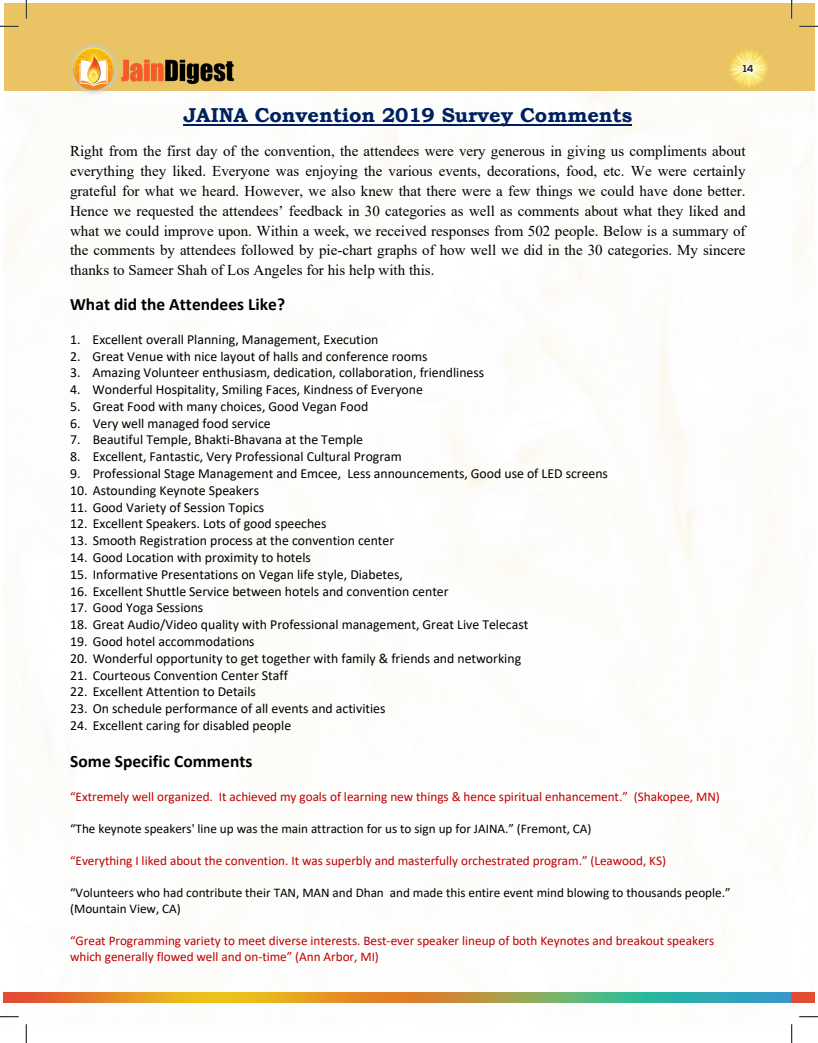
<style>
.page{position:relative;width:818px;height:1043px;background:#fff}
.page>*{position:absolute;margin:0;border:0;box-sizing:border-box;transform-origin:0 0}
.t1{font:700 20.12px "Bookman Old Style";letter-spacing:-.005em;color:#002060}
.t2{font:700 17.38px "Calibri";color:#000}
.t3{font:15px/19.8px "Times New Roman";color:#000;text-align:justify}
.t4{font:13.75px "Calibri";color:#000}
.t5{font:13.25px/16.2px "Calibri";letter-spacing:-.005em;color:#c00000}
.t6{font:13.25px/15.9px "Calibri";letter-spacing:-.005em;color:#000}
.t7{font:700 10px "Nexa";color:#231f20}
</style>
<div class="page">
<img style="left:791px;top:146px;width:23px;height:891px">
<img style="left:4px;top:91px;width:787px;height:927px">
<div style="left:4px;top:4px;width:787px;height:87px;background:#e9c364"></div>
<div style="left:791px;top:4px;width:23px;height:87px;background:#e9c364"></div>
<img style="left:729px;top:50px;width:39px;height:37px">
<img style="left:4px;top:992px;width:810px;height:10px">
<img style="left:71px;top:43px;width:173px;height:54px">
<hr style="left:183px;top:124px;width:449px;height:1px;background:#002060">
<svg style="left:0;top:25px;width:19px;height:2px"></svg>
<svg style="left:799px;top:25px;width:19px;height:2px"></svg>
<svg style="left:0;top:1015px;width:19px;height:2px"></svg>
<svg style="left:799px;top:1015px;width:19px;height:2px"></svg>
<svg style="left:25px;top:0;width:2px;height:19px"></svg>
<svg style="left:25px;top:1024px;width:2px;height:18px"></svg>
<svg style="left:790px;top:0;width:2px;height:19px"></svg>
<svg style="left:791px;top:1024px;width:1px;height:18px"></svg>
<p class="t7" style="left:743px;top:63px;width:12px">14</p>
<p class="t1" style="left:183px;top:100px;width:450px">JAINA Convention 2019 Survey Comments</p>
<p class="t3" style="left:70px;top:141px;width:677px">Right from the first day of the convention, the attendees were very generous in giving us compliments about everything they liked. Everyone was enjoying the various events, decorations, food, etc. We were certainly grateful for what we heard. However, we also knew that there were a few things we could have done better.<br>Hence we requested the attendees’ feedback in 30 categories as well as comments about what they liked and what we could improve upon. Within a week, we received responses from 502 people. Below is a summary of the comments by attendees followed by pie-chart graphs of how well we did in the 30 categories. My sincere thanks to Sameer Shah of Los Angeles for his help with this.</p>
<p class="t2" style="left:70px;top:292px;width:216px">What did the Attendees Like?</p>
<p class="t4" style="left:70px;top:330px;width:310px">1. Excellent overall Planning, Management, Execution</p>
<p class="t4" style="left:70px;top:346px;width:359px">2. Great Venue with nice layout of halls and conference rooms</p>
<p class="t4" style="left:70px;top:363px;width:415px">3. Amazing Volunteer enthusiasm, dedication, collaboration, friendliness</p>
<p class="t4" style="left:70px;top:380px;width:354px">4. Wonderful Hospitality, Smiling Faces, Kindness of Everyone</p>
<p class="t4" style="left:70px;top:396px;width:299px">5. Great Food with many choices, Good Vegan Food</p>
<p class="t4" style="left:70px;top:413px;width:202px">6. Very well managed food service</p>
<p class="t4" style="left:70px;top:430px;width:294px">7. Beautiful Temple, Bhakti-Bhavana at the Temple</p>
<p class="t4" style="left:70px;top:447px;width:333px">8. Excellent, Fantastic, Very Professional Cultural Program</p>
<p class="t4" style="left:70px;top:464px;width:539px">9. Professional Stage Management and Emcee, Less announcements, Good use of LED screens</p>
<p class="t4" style="left:70px;top:480px;width:190px">10. Astounding Keynote Speakers</p>
<p class="t4" style="left:70px;top:497px;width:195px">11. Good Variety of Session Topics</p>
<p class="t4" style="left:70px;top:514px;width:258px">12. Excellent Speakers. Lots of good speeches</p>
<p class="t4" style="left:70px;top:531px;width:325px">13. Smooth Registration process at the convention center</p>
<p class="t4" style="left:70px;top:548px;width:242px">14. Good Location with proximity to hotels</p>
<p class="t4" style="left:70px;top:564px;width:334px">15. Informative Presentations on Vegan life style, Diabetes,</p>
<p class="t4" style="left:70px;top:581px;width:380px">16. Excellent Shuttle Service between hotels and convention center</p>
<p class="t4" style="left:70px;top:598px;width:135px">17. Good Yoga Sessions</p>
<p class="t4" style="left:70px;top:615px;width:459px">18. Great Audio/Video quality with Professional management, Great Live Telecast</p>
<p class="t4" style="left:70px;top:632px;width:186px">19. Good hotel accommodations</p>
<p class="t4" style="left:70px;top:648px;width:452px">20. Wonderful opportunity to get together with family &amp; friends and networking</p>
<p class="t4" style="left:70px;top:665px;width:219px">21. Courteous Convention Center Staff</p>
<p class="t4" style="left:70px;top:682px;width:187px">22. Excellent Attention to Details</p>
<p class="t4" style="left:70px;top:699px;width:317px">23. On schedule performance of all events and activities</p>
<p class="t4" style="left:70px;top:715px;width:222px">24. Excellent caring for disabled people</p>
<p class="t2" style="left:70px;top:748px;width:184px">Some Specific Comments</p>
<p class="t5" style="left:70px;top:788px;width:651px">“Extremely well organized. It achieved my goals of learning new things &amp; hence spiritual enhancement.” (Shakopee, MN)</p>
<p class="t6" style="left:70px;top:820px;width:523px">“The keynote speakers' line up was the main attraction for us to sign up for JAINA.” (Fremont, CA)</p>
<p class="t5" style="left:70px;top:852px;width:597px">“Everything I liked about the convention. It was superbly and masterfully orchestrated program.” (Leawood, KS)</p>
<p class="t6" style="left:70px;top:884px;width:662px">“Volunteers who had contribute their TAN, MAN and Dhan and made this entire event mind blowing to thousands people.” (Mountain View, CA)</p>
<p class="t5" style="left:70px;top:932px;width:645px">“Great Programming variety to meet diverse interests. Best-ever speaker lineup of both Keynotes and breakout speakers which generally flowed well and on-time” (Ann Arbor, MI)</p>
</div>
